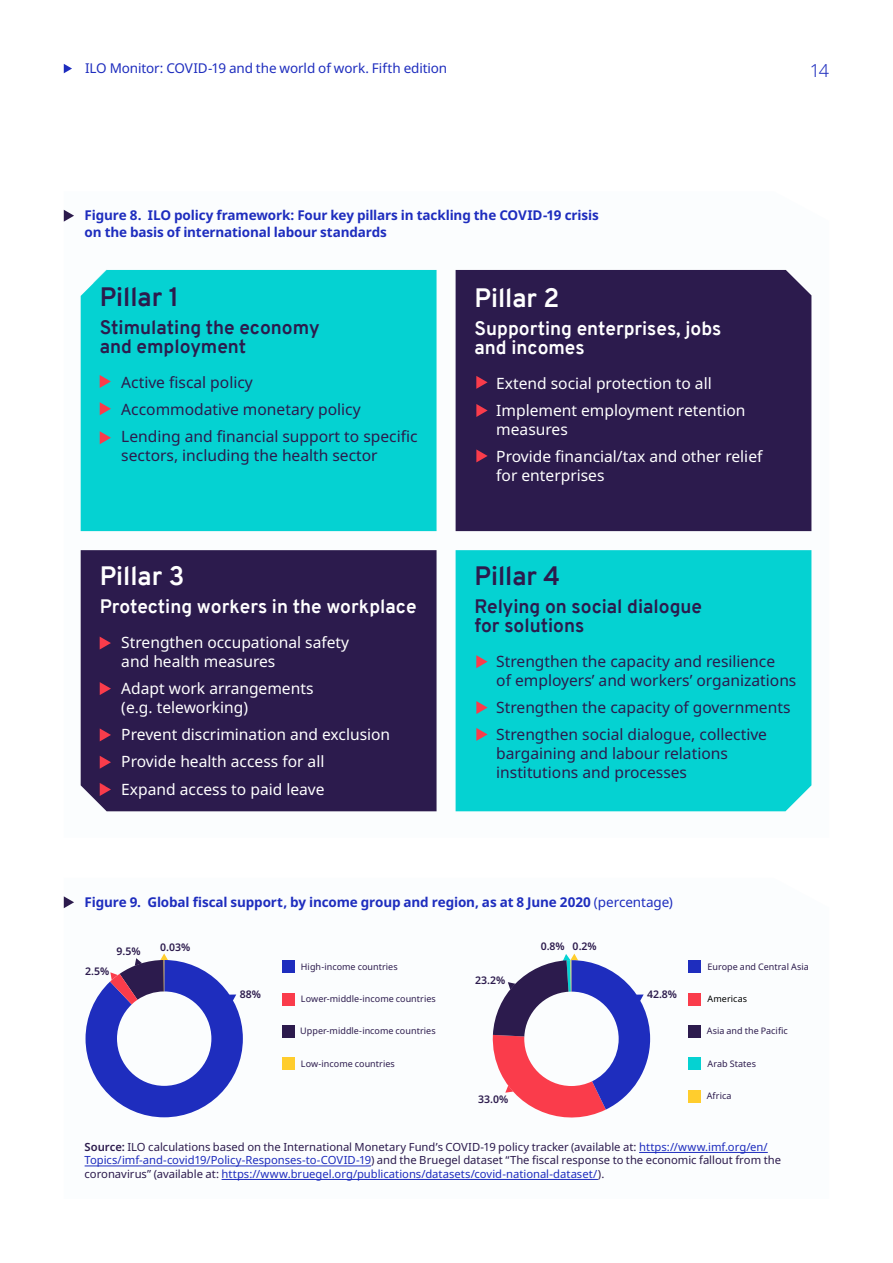
<style>
.page{position:relative;width:893px;height:1263px;background:#fff}
.page>*{position:absolute;margin:0;border:0;box-sizing:border-box;transform-origin:0 0}
.t1{font:700 25.95px "Overpass";color:#2c1b4d}
.t2{font:700 25.95px "Overpass";color:#fff}
.t3{font:700 19.05px/19px "Overpass";color:#2c1b4d}
.t4{font:700 19.05px/19px "Overpass";color:#fff}
.t5{font:300 18px "Noto Sans";color:#1e2dbe}
.t6{font:15.6px/27.3px "Noto Sans";color:#2c1b4d}
.t7{font:15.6px/27.3px "Noto Sans";color:#fff}
.figs_heading_ilo{font:700 13.5px/16.2px "Noto Sans";letter-spacing:-.01em;color:#1e2dbe}
.t8{font:13.5px "Noto Sans";letter-spacing:-.01em;color:#1e2dbe}
.figs_source_notes_re{font:11.25px/13.5px "Noto Sans";color:#2c1b4d}
.t9{font:600 10.5px "Noto Sans";color:#2c1b4d}
.t10{font:9px "Noto Sans";letter-spacing:.005em;color:#2c1b4d}
.t11{font:9px "Noto Sans";letter-spacing:.005em;color:#000}
.s1{font-weight:400}
.s2{font-weight:600}
.s3{color:#1e2dbe}
</style>
<div class="page">
<svg style="left:64px;top:64px;width:8px;height:9px"></svg>
<svg style="left:492px;top:953px;width:158px;height:164px"></svg>
<svg style="left:86px;top:953px;width:157px;height:164px"></svg>
<div style="left:282px;top:1057px;width:13px;height:13px;background:#ffcd2d"></div>
<div style="left:282px;top:1025px;width:13px;height:13px;background:#2c1b4d"></div>
<div style="left:282px;top:993px;width:13px;height:12px;background:#fa3c4b"></div>
<div style="left:282px;top:960px;width:13px;height:13px;background:#1e2dbe"></div>
<div style="left:688px;top:1057px;width:13px;height:13px;background:#05d2d2"></div>
<div style="left:688px;top:1025px;width:13px;height:13px;background:#2c1b4d"></div>
<div style="left:688px;top:993px;width:13px;height:12px;background:#fa3c4b"></div>
<div style="left:688px;top:960px;width:13px;height:13px;background:#1e2dbe"></div>
<div style="left:688px;top:1090px;width:13px;height:12px;background:#ffcd2d"></div>
<hr style="left:639px;top:1152px;width:129px;height:1px;background:#1e2dbe">
<hr style="left:85px;top:1166px;width:286px;height:1px;background:#1e2dbe">
<hr style="left:222px;top:1179px;width:376px;height:1px;background:#1e2dbe">
<svg style="left:64px;top:896px;width:10px;height:12px"></svg>
<svg style="left:80px;top:269px;width:732px;height:543px"></svg>
<div style="left:81px;top:270px;width:356px;height:261px;background:#05d2d2"></div>
<div style="left:456px;top:550px;width:355px;height:261px;background:#05d2d2"></div>
<div style="left:81px;top:550px;width:356px;height:261px;background:#2c1b4d"></div>
<div style="left:456px;top:270px;width:355px;height:261px;background:#2c1b4d"></div>
<svg style="left:100px;top:375px;width:11px;height:13px"></svg>
<svg style="left:100px;top:402px;width:11px;height:13px"></svg>
<svg style="left:100px;top:431px;width:11px;height:13px"></svg>
<svg style="left:476px;top:376px;width:12px;height:13px"></svg>
<svg style="left:476px;top:404px;width:12px;height:13px"></svg>
<svg style="left:476px;top:449px;width:12px;height:13px"></svg>
<svg style="left:100px;top:636px;width:11px;height:13px"></svg>
<svg style="left:100px;top:682px;width:11px;height:13px"></svg>
<svg style="left:100px;top:728px;width:11px;height:13px"></svg>
<svg style="left:100px;top:756px;width:11px;height:13px"></svg>
<svg style="left:100px;top:783px;width:11px;height:13px"></svg>
<svg style="left:476px;top:655px;width:12px;height:13px"></svg>
<svg style="left:476px;top:701px;width:12px;height:13px"></svg>
<svg style="left:476px;top:728px;width:12px;height:13px"></svg>
<svg style="left:64px;top:210px;width:10px;height:12px"></svg>
<p class="t8" style="left:85px;top:59px;width:364px">ILO Monitor: COVID-19 and the world of work. Fifth edition</p>
<h3 class="t5" style="left:810px;top:57px;width:21px">14</h3>
<p class="figs_heading_ilo" style="left:85px;top:208px;width:516px">Figure 8. ILO policy framework: Four key pillars in tackling the COVID‑19 crisis on the basis of international labour standards</p>
<p class="t1" style="left:100px;top:278px;width:81px">Pillar 1</p>
<p class="t3" style="left:100px;top:318px;width:221px">Stimulating the economy and employment</p>
<p class="t6" style="left:121px;top:369px;width:298px">Active fiscal policy<br>Accommodative monetary policy<br>Lending and financial support to specific</p>
<p class="t6" style="left:121px;top:442px;width:258px">sectors, including the health sector</p>
<p class="t2" style="left:100px;top:558px;width:86px">Pillar 3</p>
<p class="t4" style="left:100px;top:597px;width:318px">Protecting workers in the workplace</p>
<p class="t7" style="left:121px;top:633px;width:229px;line-height:18.8px">Strengthen occupational safety and health measures</p>
<p class="t7" style="left:121px;top:679px;width:194px;line-height:18.8px">Adapt work arrangements (e.g. teleworking)</p>
<p class="t7" style="left:121px;top:721px;width:270px">Prevent discrimination and exclusion<br>Provide health access for all<br>Expand access to paid leave</p>
<p class="t2" style="left:475px;top:279px;width:86px">Pillar 2</p>
<p class="t4" style="left:475px;top:319px;width:248px">Supporting enterprises, jobs and incomes</p>
<p class="t7" style="left:496px;top:370px;width:251px">Extend social protection to all<br>Implement employment retention</p>
<p class="t7" style="left:496px;top:416px;width:268px">measures<br>Provide financial/tax and other relief</p>
<p class="t7" style="left:496px;top:462px;width:110px">for enterprises</p>
<p class="t1" style="left:475px;top:558px;width:87px">Pillar 4</p>
<p class="t3" style="left:475px;top:597px;width:229px">Relying on social dialogue for solutions</p>
<p class="t6" style="left:496px;top:652px;width:302px;line-height:18.8px">Strengthen the capacity and resilience<br>of employers’ and workers’ organizations</p>
<p class="t6" style="left:496px;top:694px;width:296px">Strengthen the capacity of governments<br>Strengthen social dialogue, collective</p>
<p class="t6" style="left:496px;top:744px;width:233px;line-height:18.8px">bargaining and labour relations institutions and processes</p>
<p class="figs_heading_ilo" style="left:85px;top:894px;width:590px">Figure 9. Global fiscal support, by income group and region, as at 8 June 2020 <span class="s1">(percentage)</span></p>
<p class="t9" style="left:85px;top:963px;width:26px">2.5%</p>
<p class="t9" style="left:117px;top:944px;width:26px">9.5%</p>
<p class="t9" style="left:160px;top:940px;width:32px">0.03%</p>
<p class="t9" style="left:240px;top:987px;width:23px">88%</p>
<p class="t10" style="left:301px;top:960px;width:98px">High-income countries</p>
<p class="t10" style="left:301px;top:992px;width:136px">Lower-middle-income countries</p>
<p class="t10" style="left:300px;top:1025px;width:137px">Upper-middle-income countries</p>
<p class="t10" style="left:301px;top:1057px;width:95px">Low-income countries</p>
<p class="t9" style="left:475px;top:973px;width:32px">23.2%</p>
<p class="t9" style="left:541px;top:939px;width:58px">0.8% 0.2%</p>
<p class="t9" style="left:478px;top:1092px;width:32px">33.0%</p>
<p class="t9" style="left:647px;top:987px;width:32px">42.8%</p>
<p class="t10" style="left:707px;top:960px;width:103px">Europe and Central Asia</p>
<p class="t11" style="left:707px;top:992px;width:41px">Americas</p>
<p class="t10" style="left:707px;top:1025px;width:83px">Asia and the Pacific</p>
<p class="t10" style="left:707px;top:1057px;width:50px">Arab States</p>
<p class="t10" style="left:707px;top:1089px;width:26px">Africa</p>
<p class="figs_source_notes_re" style="left:85px;top:1140px;width:698px"><span class="s2">Source:</span> ILO calculations based on the International Monetary Fund’s COVID-19 policy tracker (available at: <span class="s3">https://www.imf.org/en/<br>Topics/imf-and-covid19/Policy-Responses-to-COVID-19</span>) and the Bruegel dataset “The fiscal response to the economic fallout from the coronavirus” (available at: <span class="s3">https://www.bruegel.org/publications/datasets/covid-national-dataset/</span>).</p>
</div>
